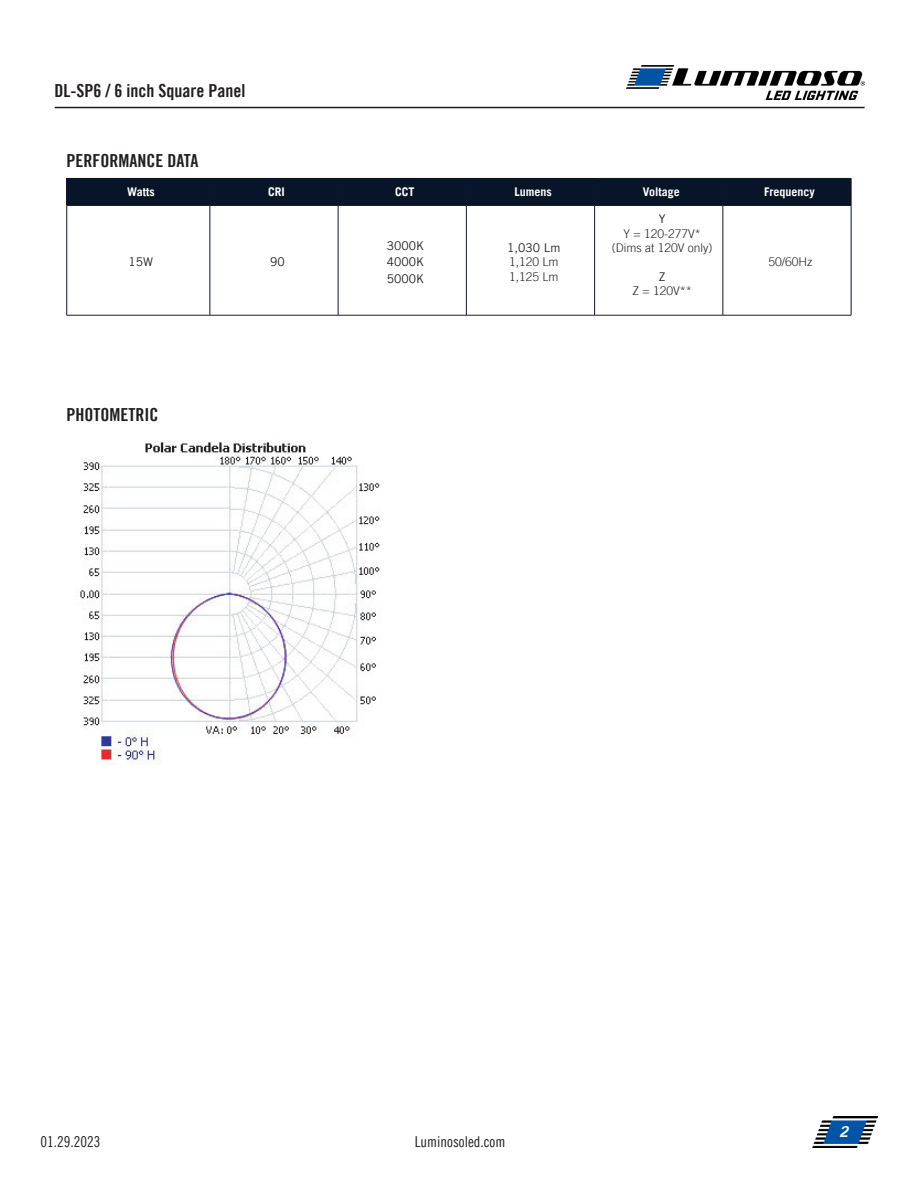
<style>
.page{position:relative;width:918px;height:1188px;background:#fff}
.page>*{position:absolute;margin:0;border:0;box-sizing:border-box;transform-origin:0 0}
.t1{font:18px "Trade Gothic LT Bold Cond Twenty";color:#231f20}
.t2{font:15px "Trade Gothic LT Cond Eighteen";color:#231f20}
.t3{font:italic 15px "Trade Gothic LT Bold Two";color:#fff}
.Table_Text{font:300 12px "Trade Gothic LT";color:#231f20}
.Code___Price_Labels{font:700 12px "Trade Gothic LT";color:#fff}
.Table_Text-2{font:12px "Trade Gothic LT";color:#231f20}
</style>
<div class="page">
<img style="left:813px;top:1116px;width:65px;height:31px">
<hr style="left:55px;top:107px;width:810px;height:1px;background:#231f20">
<img style="left:626px;top:65px;width:238px;height:34px">
<div style="left:67px;top:178px;width:143px;height:27px;background:#081528"></div>
<div style="left:210px;top:178px;width:128px;height:27px;background:#081528"></div>
<div style="left:338px;top:178px;width:128px;height:27px;background:#081528"></div>
<div style="left:466px;top:178px;width:129px;height:27px;background:#081528"></div>
<hr style="left:67px;top:205px;width:143px;height:1px;background:#0b1629">
<hr style="left:210px;top:205px;width:128px;height:1px;background:#0b1629">
<hr style="left:338px;top:205px;width:128px;height:1px;background:#0b1629">
<hr style="left:466px;top:205px;width:129px;height:1px;background:#0b1629">
<hr style="left:210px;top:206px;width:1px;height:109px;background:#0b1629">
<hr style="left:338px;top:206px;width:1px;height:109px;background:#0b1629">
<hr style="left:466px;top:206px;width:1px;height:109px;background:#0b1629">
<hr style="left:66px;top:206px;width:1px;height:109px;background:#0b1629">
<svg style="left:66px;top:179px;width:1px;height:26px"></svg>
<svg style="left:594px;top:178px;width:258px;height:137px"></svg>
<hr style="left:67px;top:315px;width:143px;height:1px;background:#231f20">
<hr style="left:210px;top:315px;width:128px;height:1px;background:#231f20">
<hr style="left:338px;top:315px;width:128px;height:1px;background:#231f20">
<hr style="left:466px;top:315px;width:129px;height:1px;background:#231f20">
<hr style="left:595px;top:315px;width:128px;height:1px;background:#231f20">
<hr style="left:723px;top:315px;width:128px;height:1px;background:#231f20">
<img style="left:80px;top:442px;width:300px;height:323px">
<p class="t1" style="left:55px;top:80px;width:192px">DL-SP6 / 6 inch Square Panel</p>
<p class="t1" style="left:67px;top:150px;width:133px">PERFORMANCE DATA</p>
<p class="Code___Price_Labels" style="left:127px;top:185px;width:29px">Watts</p>
<p class="Code___Price_Labels" style="left:268px;top:185px;width:18px">CRI</p>
<p class="Code___Price_Labels" style="left:395px;top:185px;width:21px">CCT</p>
<p class="Code___Price_Labels" style="left:514px;top:185px;width:39px">Lumens</p>
<p class="Code___Price_Labels" style="left:643px;top:185px;width:38px">Voltage</p>
<p class="Code___Price_Labels" style="left:764px;top:185px;width:52px">Frequency</p>
<p class="Table_Text-2" style="left:129px;top:255px;width:26px">15W</p>
<p class="Table_Text-2" style="left:270px;top:255px;width:16px">90</p>
<p class="t1" style="left:67px;top:404px;width:93px">PHOTOMETRIC</p>
<p class="Table_Text-2" style="left:387px;top:238px;width:39px">3000K</p>
<p class="Table_Text-2" style="left:387px;top:255px;width:39px">4000K</p>
<p class="Table_Text-2" style="left:387px;top:271px;width:39px">5000K</p>
<p class="Table_Text-2" style="left:507px;top:240px;width:55px">1,030 Lm</p>
<p class="Table_Text" style="left:509px;top:255px;width:51px">1,120 Lm</p>
<p class="Table_Text" style="left:509px;top:269px;width:51px">1,125 Lm</p>
<p class="Table_Text-2" style="left:659px;top:212px;width:8px">Y</p>
<p class="Table_Text" style="left:624px;top:226px;width:79px">Y = 120-277V*</p>
<p class="Table_Text" style="left:612px;top:241px;width:102px">(Dims at 120V only)</p>
<p class="Table_Text-2" style="left:659px;top:269px;width:8px">Z</p>
<p class="Table_Text" style="left:633px;top:284px;width:61px">Z = 120V**</p>
<p class="Table_Text" style="left:768px;top:255px;width:46px">50/60Hz</p>
<p class="t2" style="left:40px;top:1133px;width:61px">01.29.2023</p>
<p class="t2" style="left:415px;top:1133px;width:92px">Luminosoled.com</p>
<p class="t3" style="left:839px;top:1122px;width:11px">2</p>
</div>
